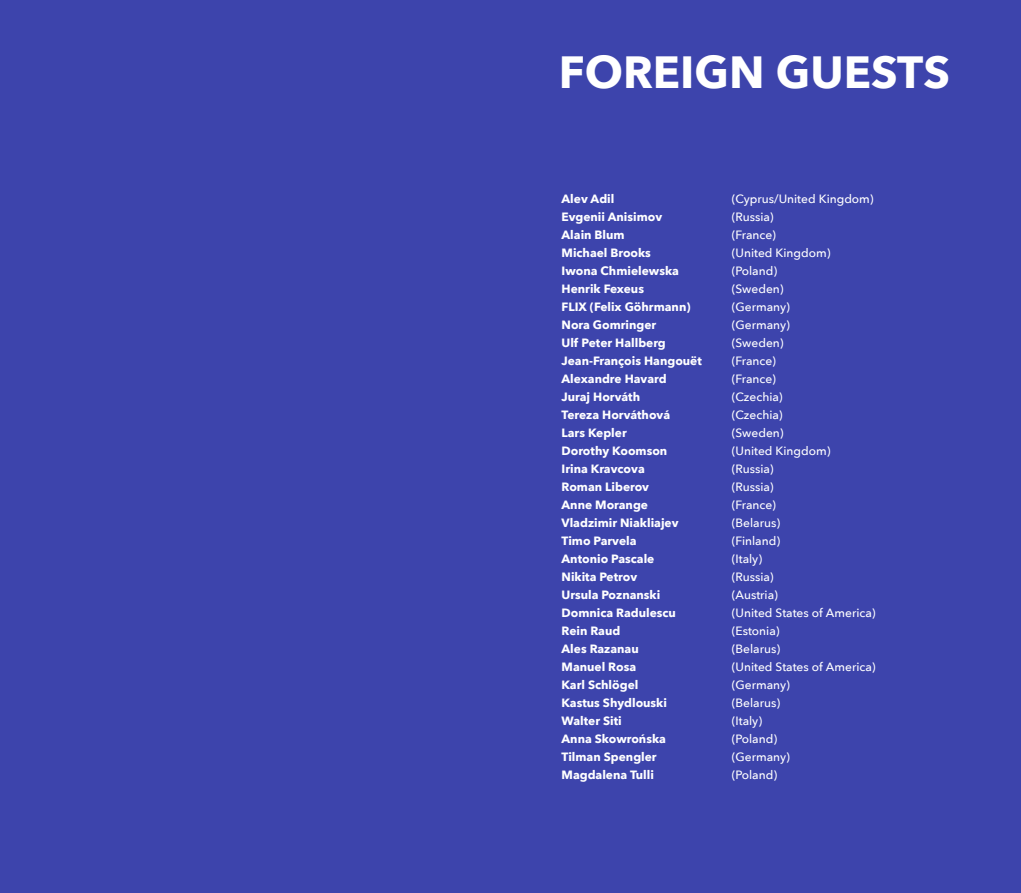
<style>
.page{position:relative;width:1021px;height:893px;background:#fff}
.page>*{position:absolute;margin:0;border:0;box-sizing:border-box;transform-origin:0 0}
.t1{font:700 45px "Avenir Next";color:#fff}
.t2{font:700 12px "Avenir Next";color:#fff}
.t3{font:500 12px "Avenir Next";color:#fff}
</style>
<div class="page">
<div style="left:0;top:0;width:1020px;height:893px;background:#3d44ac"></div>
<h1 class="t1" style="left:558px;top:45px;width:392px">Foreign guests</h1>
<p class="t2" style="left:561px;top:192px;width:54px">Alev Adil</p>
<p class="t3" style="left:731px;top:192px;width:143px">(Cyprus/United Kingdom)</p>
<p class="t2" style="left:561px;top:210px;width:102px">Evgenii Anisimov</p>
<p class="t3" style="left:731px;top:210px;width:44px">(Russia)</p>
<p class="t2" style="left:561px;top:228px;width:65px">Alain Blum</p>
<p class="t3" style="left:731px;top:228px;width:46px">(France)</p>
<p class="t2" style="left:561px;top:246px;width:91px">Michael Brooks</p>
<p class="t3" style="left:731px;top:246px;width:100px">(United Kingdom)</p>
<p class="t2" style="left:561px;top:264px;width:119px">Iwona Chmielewska</p>
<p class="t3" style="left:731px;top:264px;width:47px">(Poland)</p>
<p class="t2" style="left:561px;top:282px;width:84px">Henrik Fexeus</p>
<p class="t3" style="left:731px;top:282px;width:54px">(Sweden)</p>
<p class="t2" style="left:561px;top:300px;width:130px">FLIX (Felix Göhrmann)</p>
<p class="t3" style="left:731px;top:300px;width:60px">(Germany)</p>
<p class="t2" style="left:561px;top:318px;width:96px">Nora Gomringer</p>
<p class="t3" style="left:731px;top:318px;width:60px">(Germany)</p>
<p class="t2" style="left:561px;top:336px;width:106px">Ulf Peter Hallberg</p>
<p class="t3" style="left:731px;top:336px;width:54px">(Sweden)</p>
<p class="t2" style="left:561px;top:354px;width:142px">Jean-François Hangouët</p>
<p class="t3" style="left:731px;top:354px;width:46px">(France)</p>
<p class="t2" style="left:561px;top:372px;width:107px">Alexandre Havard</p>
<p class="t3" style="left:731px;top:372px;width:46px">(France)</p>
<p class="t2" style="left:561px;top:390px;width:80px">Juraj Horváth</p>
<p class="t3" style="left:731px;top:390px;width:53px">(Czechia)</p>
<p class="t2" style="left:561px;top:408px;width:110px">Tereza Horváthová</p>
<p class="t3" style="left:731px;top:408px;width:53px">(Czechia)</p>
<p class="t2" style="left:561px;top:426px;width:67px">Lars Kepler</p>
<p class="t3" style="left:731px;top:426px;width:54px">(Sweden)</p>
<p class="t2" style="left:561px;top:444px;width:107px">Dorothy Koomson</p>
<p class="t3" style="left:731px;top:444px;width:100px">(United Kingdom)</p>
<p class="t2" style="left:561px;top:462px;width:85px">Irina Kravcova</p>
<p class="t3" style="left:731px;top:462px;width:44px">(Russia)</p>
<p class="t2" style="left:561px;top:480px;width:89px">Roman Liberov</p>
<p class="t3" style="left:731px;top:480px;width:44px">(Russia)</p>
<p class="t2" style="left:561px;top:498px;width:88px">Anne Morange</p>
<p class="t3" style="left:731px;top:498px;width:46px">(France)</p>
<p class="t2" style="left:561px;top:516px;width:118px">Vladzimir Niakliajev</p>
<p class="t3" style="left:731px;top:516px;width:50px">(Belarus)</p>
<p class="t2" style="left:561px;top:534px;width:77px">Timo Parvela</p>
<p class="t3" style="left:731px;top:534px;width:50px">(Finland)</p>
<p class="t2" style="left:561px;top:552px;width:94px">Antonio Pascale</p>
<p class="t3" style="left:731px;top:552px;width:32px">(Italy)</p>
<p class="t2" style="left:561px;top:570px;width:77px">Nikita Petrov</p>
<p class="t3" style="left:731px;top:570px;width:44px">(Russia)</p>
<p class="t2" style="left:561px;top:588px;width:100px">Ursula Poznanski</p>
<p class="t3" style="left:731px;top:588px;width:48px">(Austria)</p>
<p class="t2" style="left:561px;top:606px;width:116px">Domnica Radulescu</p>
<p class="t3" style="left:731px;top:606px;width:145px">(United States of America)</p>
<p class="t2" style="left:561px;top:624px;width:60px">Rein Raud</p>
<p class="t3" style="left:731px;top:624px;width:49px">(Estonia)</p>
<p class="t2" style="left:561px;top:642px;width:79px">Ales Razanau</p>
<p class="t3" style="left:731px;top:642px;width:50px">(Belarus)</p>
<p class="t2" style="left:561px;top:660px;width:76px">Manuel Rosa</p>
<p class="t3" style="left:731px;top:660px;width:145px">(United States of America)</p>
<p class="t2" style="left:561px;top:678px;width:78px">Karl Schlögel</p>
<p class="t3" style="left:731px;top:678px;width:60px">(Germany)</p>
<p class="t2" style="left:561px;top:696px;width:107px">Kastus Shydlouski</p>
<p class="t3" style="left:731px;top:696px;width:50px">(Belarus)</p>
<p class="t2" style="left:561px;top:714px;width:62px">Walter Siti</p>
<p class="t3" style="left:731px;top:714px;width:32px">(Italy)</p>
<p class="t2" style="left:561px;top:732px;width:106px">Anna Skowrońska</p>
<p class="t3" style="left:731px;top:732px;width:47px">(Poland)</p>
<p class="t2" style="left:561px;top:750px;width:97px">Tilman Spengler</p>
<p class="t3" style="left:731px;top:750px;width:60px">(Germany)</p>
<p class="t2" style="left:561px;top:768px;width:94px">Magdalena Tulli</p>
<p class="t3" style="left:731px;top:768px;width:47px">(Poland)</p>
</div>
